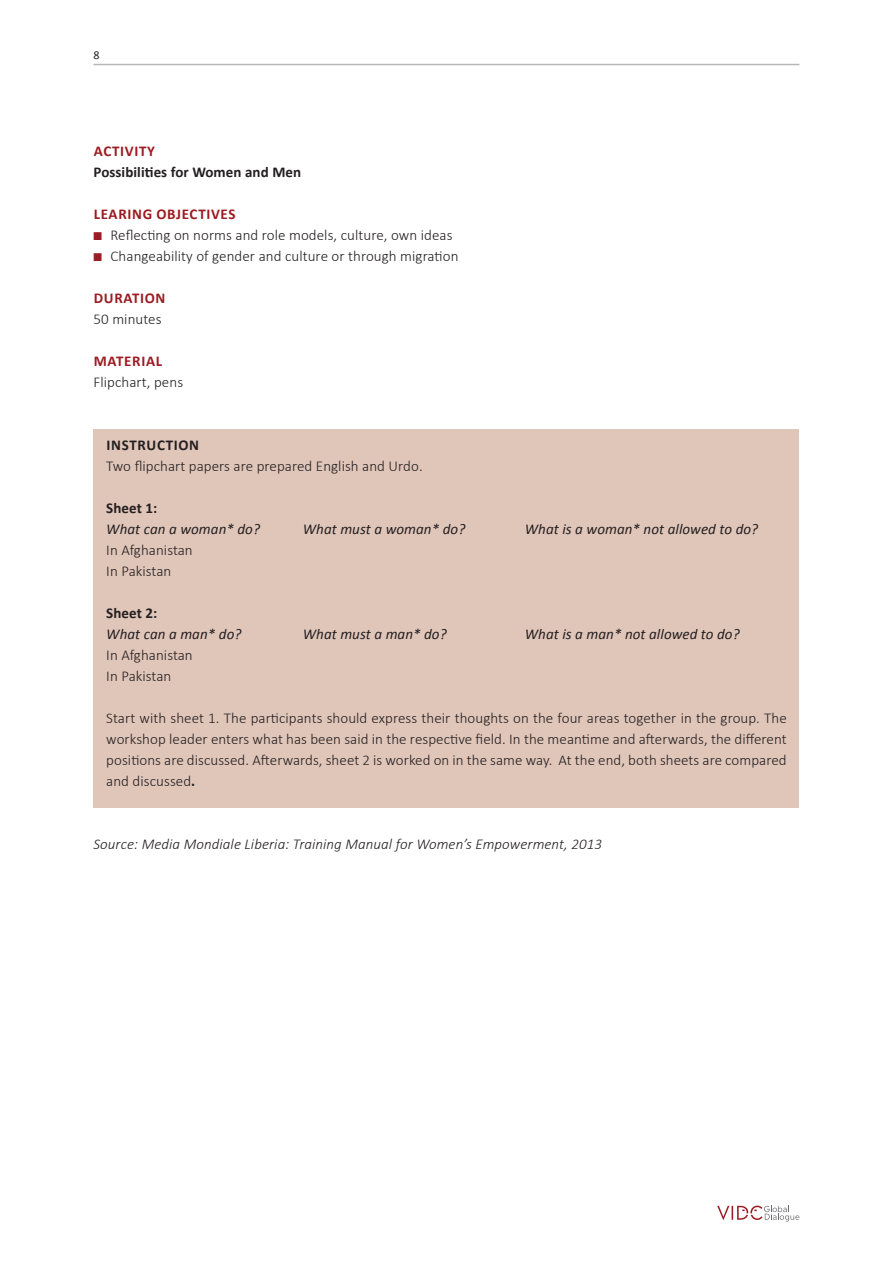
<style>
.page{position:relative;width:893px;height:1263px;background:#fff}
.page>*{position:absolute;margin:0;border:0;box-sizing:border-box;transform-origin:0 0}
.Fliess-OHNE{font:300 15px/21px "Calibri";letter-spacing:.005em;color:#231f20;text-align:justify}
.Fliess-OHNE-2{font:italic 15px "Calibri";letter-spacing:.005em;color:#231f20}
.Fliess-OHNE-3{font:italic 300 15px "Calibri";letter-spacing:.005em;color:#231f20}
.ZIEL_ETC{font:700 15px "Calibri";letter-spacing:.045em;color:#9c1c23}
.Fliess-OHNE-4{font:700 15px "Calibri";letter-spacing:.005em;color:#231f20}
.ZIEL_ETC-2{font:700 15px "Calibri";letter-spacing:.045em;color:#231f20}
.t1{font:12px "Calibri";color:#231f20}
.s1{color:#9c1c23}
.s2{font-weight:700}
</style>
<div class="page">
<hr style="left:94px;top:64px;width:705px;height:1px;background:#b7b7b5">
<svg style="left:717px;top:1205px;width:82px;height:16px"></svg>
<div style="left:94px;top:429px;width:705px;height:378px;background:#e0c5b9"></div>
<p class="t1" style="left:94px;top:48px;width:8px">8</p>
<p class="ZIEL_ETC" style="left:94px;top:142px;width:63px">ACTIVITY</p>
<p class="Fliess-OHNE-4" style="left:94px;top:163px;width:209px">Possibilities for Women and Men</p>
<p class="ZIEL_ETC" style="left:94px;top:205px;width:143px">LEARING OBJECTIVES</p>
<p class="Fliess-OHNE" style="left:94px;top:224px;width:360px"><span class="s1">■</span> Reflecting on norms and role models, culture, own ideas</p>
<p class="Fliess-OHNE" style="left:94px;top:245px;width:366px"><span class="s1">■</span> Changeability of gender and culture or through migration</p>
<p class="ZIEL_ETC" style="left:94px;top:289px;width:73px">DURATION</p>
<p class="Fliess-OHNE" style="left:94px;top:308px;width:70px">50 minutes</p>
<p class="ZIEL_ETC" style="left:94px;top:352px;width:70px">MATERIAL</p>
<p class="Fliess-OHNE" style="left:94px;top:371px;width:91px">Flipchart, pens</p>
<p class="ZIEL_ETC-2" style="left:107px;top:436px;width:94px">INSTRUCTION</p>
<p class="Fliess-OHNE" style="left:106px;top:455px;width:318px">Two flipchart papers are prepared English and Urdo.</p>
<p class="Fliess-OHNE-4" style="left:106px;top:499px;width:53px">Sheet 1:</p>
<p class="Fliess-OHNE-2" style="left:106px;top:519px;width:155px">What can a woman* do?</p>
<p class="Fliess-OHNE-2" style="left:303px;top:519px;width:164px">What must a woman* do?</p>
<p class="Fliess-OHNE-2" style="left:525px;top:519px;width:235px">What is a woman* not allowed to do?</p>
<p class="Fliess-OHNE" style="left:106px;top:539px;width:88px">In Afghanistan</p>
<p class="Fliess-OHNE" style="left:106px;top:560px;width:67px">In Pakistan</p>
<p class="Fliess-OHNE-4" style="left:106px;top:604px;width:53px">Sheet 2:</p>
<p class="Fliess-OHNE-2" style="left:106px;top:624px;width:137px">What can a man* do?</p>
<p class="Fliess-OHNE-2" style="left:303px;top:624px;width:145px">What must a man* do?</p>
<p class="Fliess-OHNE-2" style="left:525px;top:624px;width:216px">What is a man* not allowed to do?</p>
<p class="Fliess-OHNE" style="left:106px;top:644px;width:88px">In Afghanistan</p>
<p class="Fliess-OHNE" style="left:106px;top:665px;width:67px">In Pakistan</p>
<p class="Fliess-OHNE" style="left:106px;top:707px;width:682px">Start with sheet 1. The participants should express their thoughts on the four areas together in the group. The workshop leader enters what has been said in the respective field. In the meantime and afterwards, the different positions are discussed. Afterwards, sheet 2 is worked on in the same way. At the end, both sheets are compared and discussed<span class="s2">.</span></p>
<p class="Fliess-OHNE-3" style="left:94px;top:835px;width:510px">Source: Media Mondiale Liberia: Training Manual for Women’s Empowerment, 2013</p>
</div>
